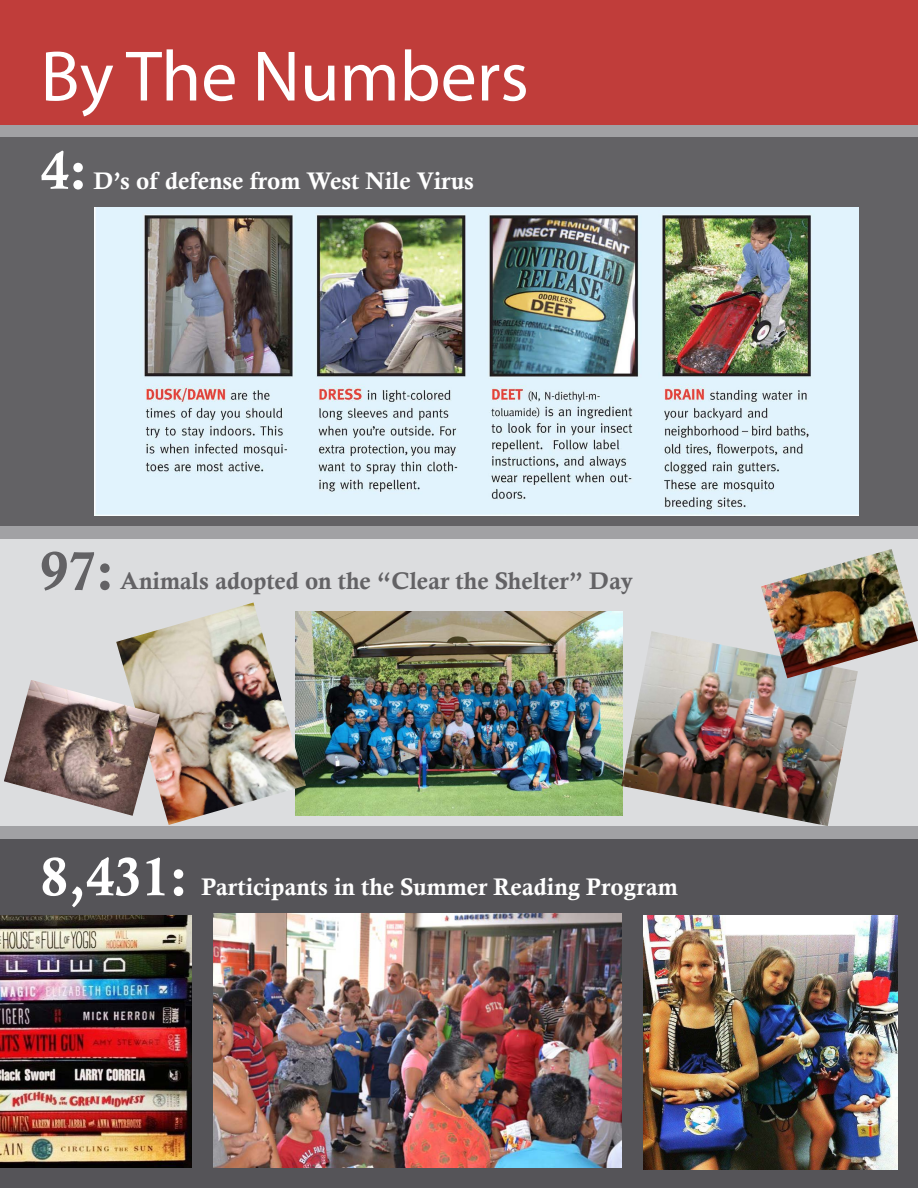
<style>
.page{position:relative;width:918px;height:1188px;background:#fff}
.page>*{position:absolute;margin:0;border:0;box-sizing:border-box;transform-origin:0 0}
.t1{font:72px "Myriad Pro";color:#fff}
.t2{font:54px "Calis MT Bol";color:#fff}
.t3{font:54px "Calis MT Bol";color:#636265}
.t4{font:24px "Calis MT Bol";color:#fff}
.t5{font:24px "Calis MT Bol";color:#636265}
</style>
<div class="page">
<div style="left:0;top:526px;width:918px;height:661px;background:#dcdddf"></div>
<div style="left:0;top:838px;width:918px;height:350px;background:#555458"></div>
<div style="left:0;top:32px;width:918px;height:494px;background:#636265"></div>
<div style="left:0;top:124px;width:918px;height:12px;background:#a1a1a4"></div>
<div style="left:0;top:526px;width:918px;height:12px;background:#a1a1a4"></div>
<div style="left:0;top:0;width:918px;height:124px;background:#c03d3a"></div>
<img style="left:94px;top:207px;width:765px;height:308px">
<div style="left:0;top:826px;width:918px;height:12px;background:#a1a1a4"></div>
<img style="left:306px;top:612px;width:317px;height:204px">
<img style="left:214px;top:913px;width:408px;height:254px">
<img style="left:621px;top:631px;width:236px;height:195px">
<img style="left:643px;top:915px;width:254px;height:254px">
<img style="left:0;top:915px;width:192px;height:252px">
<img style="left:116px;top:603px;width:190px;height:222px">
<img style="left:4px;top:680px;width:156px;height:136px">
<img style="left:761px;top:549px;width:157px;height:129px">
<h1 class="t1" style="left:40px;top:32px;width:490px">By The Numbers</h1>
<h2 class="t2" style="left:41px;top:139px;width:48px">4:</h2>
<p class="t4" style="left:93px;top:167px;width:382px">D’s of defense from West Nile Virus</p>
<h2 class="t3" style="left:40px;top:540px;width:75px">97:</h2>
<p class="t5" style="left:120px;top:567px;width:514px">Animals adopted on the “Clear the Shelter” Day</p>
<h2 class="t2" style="left:40px;top:846px;width:149px">8,431:</h2>
<p class="t4" style="left:202px;top:873px;width:478px">Participants in the Summer Reading Program</p>
</div>
